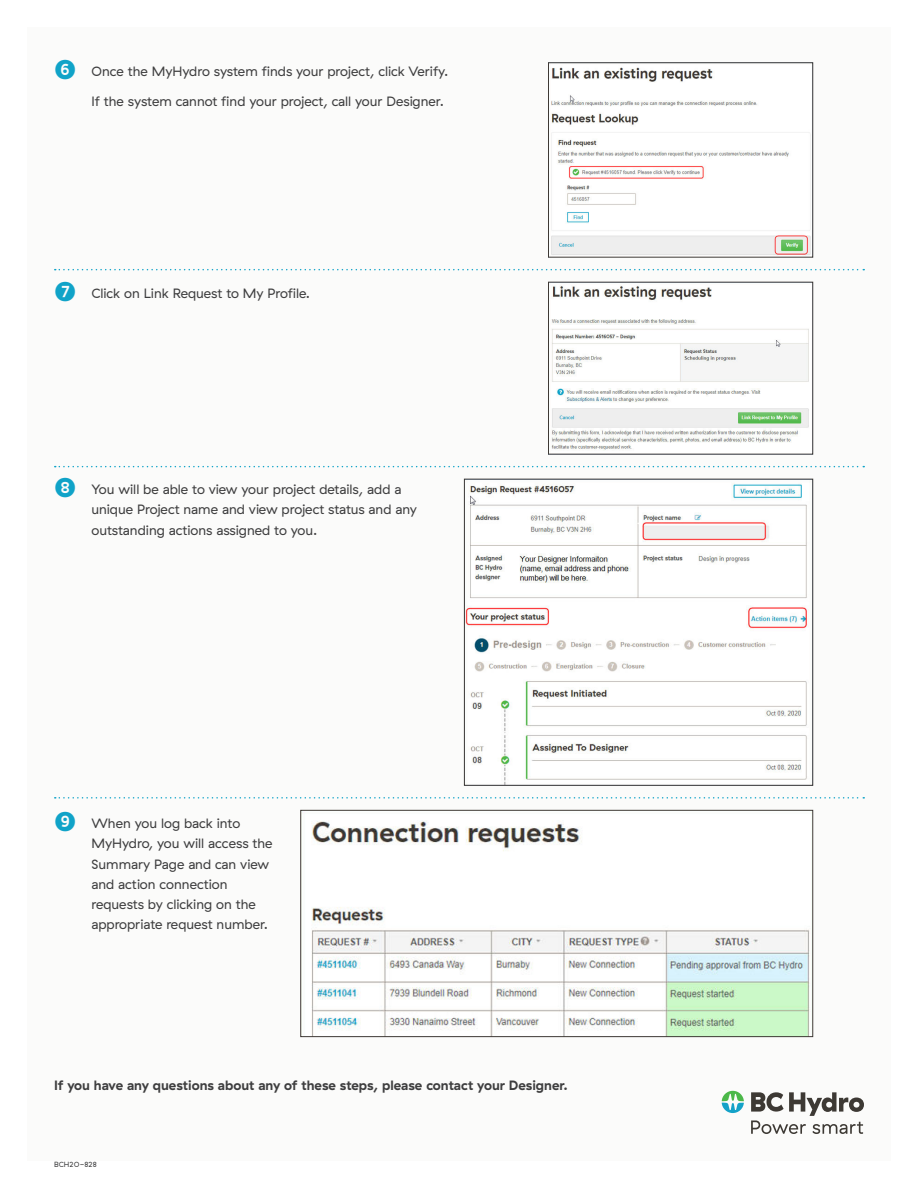
<style>
.page{position:relative;width:918px;height:1188px;background:#fff}
.page>*{position:absolute;margin:0;border:0;box-sizing:border-box;transform-origin:0 0}
.body_ri{font:13.5px/20.2px "GT Haptik";color:#3e3e3f}
.body_ri-2{font:700 13.5px "GT Haptik";color:#3e3e3f}
.t1{font:7.5px "GT Haptik";letter-spacing:.015em;color:#3e3e3f}
.s1{font-size:27px;color:#10a3c8}
</style>
<div class="page">
<div style="left:27px;top:27px;width:864px;height:1134px;background:#fbfbfa"></div>
<img style="left:551px;top:67px;width:260px;height:188px">
<div style="left:548px;top:63px;width:265px;height:194px;border:1px solid #3e3935"></div>
<img style="left:551px;top:286px;width:258px;height:164px">
<div style="left:548px;top:282px;width:265px;height:172px;border:1px solid #3e3935"></div>
<svg style="left:55px;top:269px;width:809px;height:1px"></svg>
<svg style="left:55px;top:466px;width:809px;height:1px"></svg>
<svg style="left:55px;top:797px;width:809px;height:2px"></svg>
<img style="left:466px;top:484px;width:341px;height:300px">
<div style="left:464px;top:479px;width:349px;height:307px;border:1px solid #3e3935"></div>
<img style="left:311px;top:821px;width:499px;height:214px">
<div style="left:301px;top:810px;width:512px;height:227px;border:1px solid #3e3935"></div>
<svg style="left:722px;top:1091px;width:22px;height:22px"></svg>
<svg style="left:751px;top:1092px;width:113px;height:42px"></svg>
<p class="body_ri" style="left:54px;top:61px;width:396px"><span class="s1">❻</span> Once the MyHydro system finds your project, click Verify.</p>
<p class="body_ri" style="left:92px;top:91px;width:354px">If the system cannot find your project, call your Designer.</p>
<p class="body_ri" style="left:54px;top:284px;width:258px"><span class="s1">❼</span> Click on Link Request to My Profile.</p>
<p class="body_ri" style="left:92px;top:479px;width:327px;text-indent:-38px"><span class="s1">❽</span> You will be able to view your project details, add a unique Project name and view project status and any outstanding actions assigned to you.</p>
<p class="body_ri" style="left:92px;top:814px;width:183px;text-indent:-38px"><span class="s1">❾</span> When you log back into<br>MyHydro, you will access the<br>Summary Page and can view and action connection requests by clicking on the appropriate request number.</p>
<p class="body_ri-2" style="left:54px;top:1077px;width:515px">If you have any questions about any of these steps, please contact your Designer.</p>
<p class="t1" style="left:54px;top:1160px;width:44px">BCH20-828</p>
</div>
